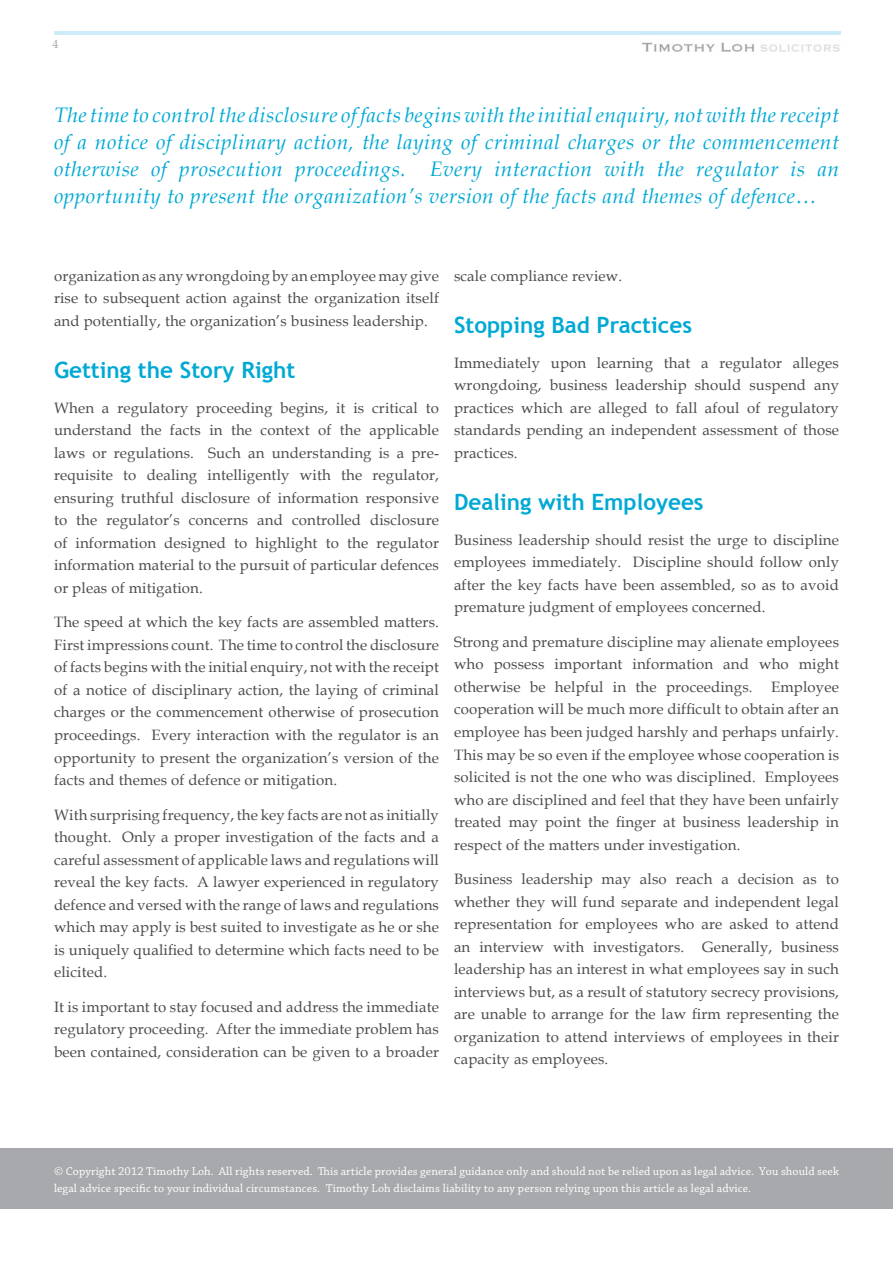
<style>
.page{position:relative;width:893px;height:1263px;background:#fff}
.page>*{position:absolute;margin:0;border:0;box-sizing:border-box;transform-origin:0 0}
.TLS_Article_Header_1{font:700 22.5px "Trebuchet MS";color:#00a9d4}
.TLS_Article_Quotatio{font:italic 21px/27px "Book Antiqua";letter-spacing:.025em;color:#00a9d4;text-align:justify}
.TLS_Article_Body_Tex{font:15px/22.5px "Book Antiqua";letter-spacing:.01em;color:#4b4c4d;text-align:justify}
.TLS_Article_Disclaim{font:12px/16.5px "Chaparral Pro";letter-spacing:.01em;color:#fff}
.t1{font:12px "Book Antiqua";color:#a8a9ad}
</style>
<div class="page">
<hr style="left:54px;top:31px;width:786px;height:3px;background:#009ddc">
<div style="left:0;top:1148px;width:893px;height:61px;background:#a8a9ad"></div>
<img style="left:642px;top:42px;width:198px;height:9px">
<p class="t1" style="left:53px;top:36px;width:7px">4</p>
<p class="TLS_Article_Quotatio" style="left:54px;top:102px;width:786px">The time to control the disclosure of facts begins with the initial enquiry, not with the receipt of a notice of disciplinary action, the laying of criminal charges or the commencement otherwise of prosecution proceedings. Every interaction with the regulator is an opportunity to present the organization’s version of the facts and themes of defence…</p>
<p class="TLS_Article_Body_Tex" style="left:54px;top:265px;width:386px">organization as any wrongdoing by an employee may give rise to subsequent action against the organization itself and potentially, the organization’s business leadership.</p>
<p class="TLS_Article_Header_1" style="left:54px;top:356px;width:243px">Getting the Story Right</p>
<p class="TLS_Article_Body_Tex" style="left:54px;top:397px;width:387px">When a regulatory proceeding begins, it is critical to understand the facts in the context of the applicable laws or regulations. Such an understanding is a pre&shy;requisite to dealing intelligently with the regulator, ensuring truthful disclosure of information responsive to the regulator’s concerns and controlled disclosure of information designed to highlight to the regulator information material to the pursuit of particular defences or pleas of mitigation.</p>
<p class="TLS_Article_Body_Tex" style="left:54px;top:611px;width:386px">The speed at which the key facts are assembled matters.<br>First impressions count. The time to control the disclosure of facts begins with the initial enquiry, not with the receipt of a notice of disciplinary action, the laying of criminal charges or the commencement otherwise of prosecution proceedings. Every interaction with the regulator is an opportunity to present the organization’s version of the facts and themes of defence or mitigation.</p>
<p class="TLS_Article_Body_Tex" style="left:54px;top:803px;width:386px">With surprising frequency, the key facts are not as initially thought. Only a proper investigation of the facts and a careful assessment of applicable laws and regulations will reveal the key facts. A lawyer experienced in regulatory defence and versed with the range of laws and regulations which may apply is best suited to investigate as he or she is uniquely qualified to determine which facts need to be elicited.</p>
<p class="TLS_Article_Body_Tex" style="left:54px;top:995px;width:386px">It is important to stay focused and address the immediate regulatory proceeding. After the immediate problem has been contained, consideration can be given to a broader</p>
<p class="TLS_Article_Body_Tex" style="left:454px;top:265px;width:170px">scale compliance review.</p>
<p class="TLS_Article_Header_1" style="left:454px;top:311px;width:240px">Stopping Bad Practices</p>
<p class="TLS_Article_Body_Tex" style="left:454px;top:352px;width:387px">Immediately upon learning that a regulator alleges wrongdoing, business leadership should suspend any practices which are alleged to fall afoul of regulatory standards pending an independent assessment of those practices.</p>
<p class="TLS_Article_Header_1" style="left:454px;top:488px;width:251px">Dealing with Employees</p>
<p class="TLS_Article_Body_Tex" style="left:454px;top:529px;width:386px">Business leadership should resist the urge to discipline employees immediately. Discipline should follow only after the key facts have been assembled, so as to avoid premature judgment of employees concerned.</p>
<p class="TLS_Article_Body_Tex" style="left:454px;top:631px;width:387px">Strong and premature discipline may alienate employees who possess important information and who might otherwise be helpful in the proceedings. Employee cooperation will be much more difficult to obtain after an employee has been judged harshly and perhaps unfairly.<br>This may be so even if the employee whose cooperation is solicited is not the one who was disciplined. Employees who are disciplined and feel that they have been unfairly treated may point the finger at business leadership in respect of the matters under investigation.</p>
<p class="TLS_Article_Body_Tex" style="left:454px;top:868px;width:387px">Business leadership may also reach a decision as to whether they will fund separate and independent legal representation for employees who are asked to attend an interview with investigators. Generally, business leadership has an interest in what employees say in such interviews but, as a result of statutory secrecy provisions, are unable to arrange for the law firm representing the organization to attend interviews of employees in their capacity as employees.</p>
<p class="TLS_Article_Disclaim" style="left:54px;top:1164px;width:787px">© Copyright 2012 Timothy Loh. All rights reserved. This article provides general guidance only and should not be relied upon as legal advice. You should seek legal advice specific to your individual circumstances. Timothy Loh disclaims liability to any person relying upon this article as legal advice.</p>
</div>
